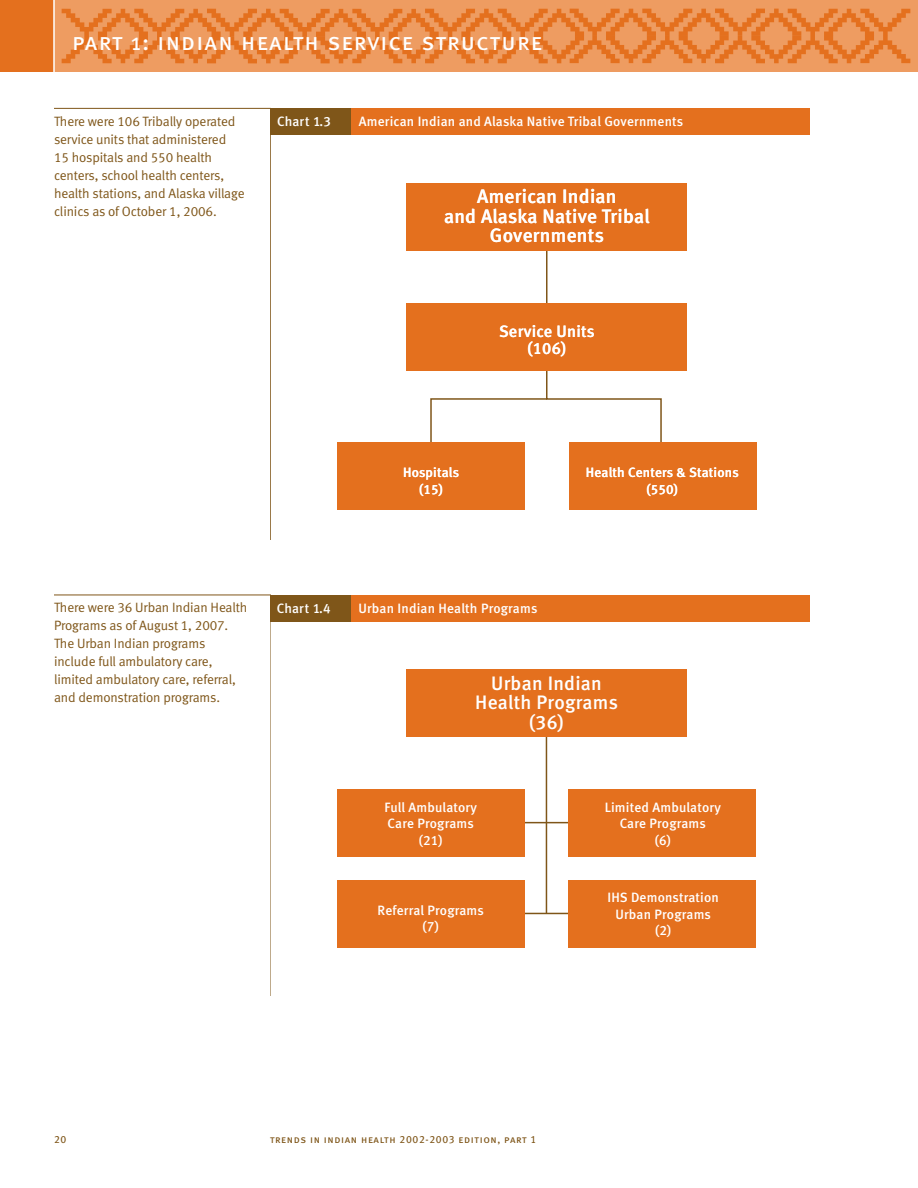
<style>
.page{position:relative;width:918px;height:1188px;background:#fff}
.page>*{position:absolute;margin:0;border:0;box-sizing:border-box;transform-origin:0 0}
.t1{font:24px "Meta Book Caps";letter-spacing:.045em;color:#fff}
.t2{font:19.5px/19.5px "Meta Medium LF";letter-spacing:.015em;color:#fff;text-align:center}
.t3{font:16.5px/16.5px "Meta Medium LF";letter-spacing:.015em;color:#fff;text-align:center}
.t4{font:13.5px/18px "Meta Normal LF";letter-spacing:-.01em;color:#7f5619}
.t5{font:13.5px "Meta Medium LF";letter-spacing:.015em;color:#fff}
.t6{font:10.5px "Meta Book LF Caps";letter-spacing:.06em;color:#7f5619}
</style>
<div class="page">
<div style="left:54px;top:0;width:864px;height:72px;background:#ee9c61"></div>
<svg style="left:62px;top:9px;width:848px;height:54px"></svg>
<div style="left:0;top:0;width:54px;height:72px;background:#e4701e"></div>
<hr style="left:53px;top:0;width:2px;height:72px;background:#fff">
<div style="left:337px;top:108px;width:473px;height:27px;background:#e4701e"></div>
<div style="left:270px;top:108px;width:81px;height:27px;background:#7f5619"></div>
<hr style="left:270px;top:108px;width:1px;height:432px;background:#7f5619">
<svg style="left:430px;top:250px;width:233px;height:193px"></svg>
<div style="left:406px;top:304px;width:281px;height:67px;background:#e4701e"></div>
<div style="left:406px;top:183px;width:281px;height:67px;background:#e4701e"></div>
<div style="left:569px;top:443px;width:188px;height:67px;background:#e4701e"></div>
<hr style="left:546px;top:703px;width:1px;height:210px;background:#7f5619">
<hr style="left:484px;top:913px;width:116px;height:1px;background:#7f5619">
<hr style="left:489px;top:822px;width:115px;height:1px;background:#7f5619">
<div style="left:406px;top:670px;width:281px;height:67px;background:#e4701e"></div>
<div style="left:569px;top:880px;width:187px;height:67px;background:#e4701e"></div>
<div style="left:569px;top:789px;width:187px;height:68px;background:#e4701e"></div>
<div style="left:337px;top:443px;width:188px;height:67px;background:#e4701e"></div>
<div style="left:336px;top:595px;width:473px;height:27px;background:#e4701e"></div>
<div style="left:270px;top:595px;width:81px;height:27px;background:#7f5619"></div>
<hr style="left:270px;top:595px;width:1px;height:401px;background:#7f5619">
<div style="left:337px;top:880px;width:187px;height:67px;background:#e4701e"></div>
<div style="left:337px;top:789px;width:187px;height:68px;background:#e4701e"></div>
<hr style="left:54px;top:108px;width:217px;height:1px;background:#7f5619">
<hr style="left:54px;top:595px;width:217px;height:1px;background:#7f5619">
<p class="t1" style="left:72px;top:27px;width:472px">part 1: indian health service structure</p>
<p class="t4" style="left:54px;top:112px;width:192px">There were 106 Tribally operated service units that administered<br>15 hospitals and 550 health centers, school health centers, health stations, and Alaska village clinics as of October 1, 2006.</p>
<p class="t5" style="left:277px;top:114px;width:55px">Chart 1.3</p>
<p class="t5" style="left:359px;top:114px;width:326px">American Indian and Alaska Native Tribal Governments</p>
<p class="t2" style="left:444px;top:187px;width:207px">American Indian<br>and Alaska Native Tribal<br>Governments</p>
<p class="t3" style="left:499px;top:324px;width:97px">Service Units (106)</p>
<p class="t5" style="left:403px;top:465px;width:58px">Hospitals</p>
<p class="t5" style="left:586px;top:465px;width:154px">Health Centers &amp; Stations</p>
<p class="t5" style="left:419px;top:481px;width:25px">(15)</p>
<p class="t5" style="left:646px;top:481px;width:33px">(550)</p>
<p class="t4" style="left:54px;top:598px;width:195px">There were 36 Urban Indian Health<br>Programs as of August 1, 2007.<br>The Urban Indian programs include full ambulatory care, limited ambulatory care, referral, and demonstration programs.</p>
<p class="t5" style="left:277px;top:600px;width:55px">Chart 1.4</p>
<p class="t5" style="left:359px;top:600px;width:180px">Urban Indian Health Programs</p>
<p class="t2" style="left:475px;top:674px;width:144px">Urban Indian<br>Health Programs (36)</p>
<p class="t5" style="left:384px;top:799px;width:94px">Full Ambulatory</p>
<p class="t5" style="left:605px;top:799px;width:118px">Limited Ambulatory</p>
<p class="t5" style="left:388px;top:816px;width:88px">Care Programs</p>
<p class="t5" style="left:620px;top:816px;width:88px">Care Programs</p>
<p class="t5" style="left:419px;top:832px;width:25px">(21)</p>
<p class="t5" style="left:655px;top:832px;width:18px">(6)</p>
<p class="t5" style="left:607px;top:890px;width:113px">IHS Demonstration</p>
<p class="t5" style="left:378px;top:902px;width:108px">Referral Programs</p>
<p class="t5" style="left:615px;top:906px;width:97px">Urban Programs</p>
<p class="t5" style="left:423px;top:919px;width:18px">(7)</p>
<p class="t5" style="left:655px;top:923px;width:18px">(2)</p>
<p class="t6" style="left:54px;top:1133px;width:14px">20</p>
<p class="t6" style="left:270px;top:1133px;width:268px">trends in indian health 2002-2003 edition, part 1</p>
</div>
